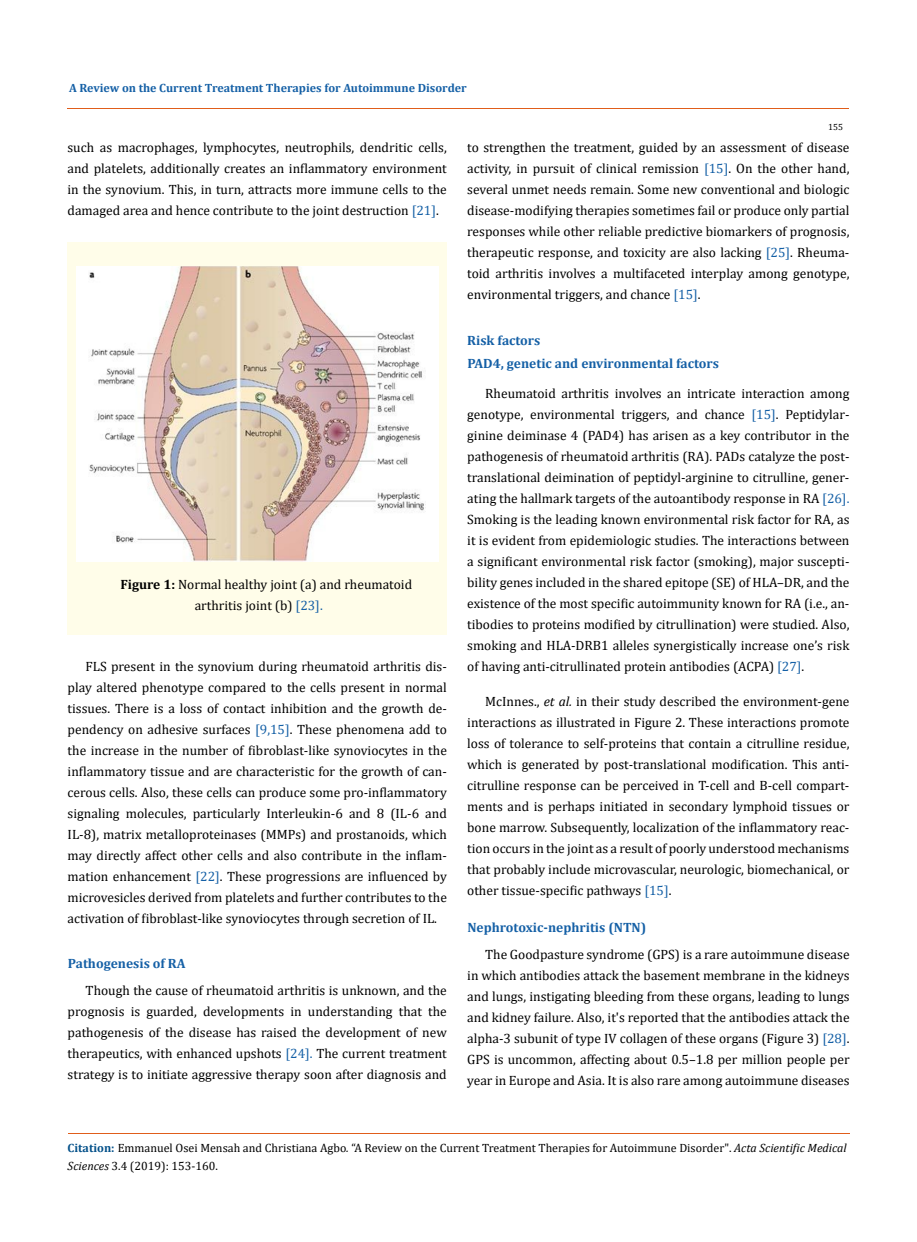
<style>
.page{position:relative;width:917px;height:1242px;background:#fff}
.page>*{position:absolute;margin:0;border:0;box-sizing:border-box;transform-origin:0 0}
.t1{font:13.5px/21px "Cambria";color:#000;text-align:justify}
.t2{font:700 13.5px "Cambria";color:#1560a6}
.t3{font:12px/18px "Cambria";color:#000}
.t4{font:700 12px "Cambria";color:#1560a6}
.t5{font:9px "Cambria";color:#000}
.s1{color:#1560a6}
.s2{font-weight:700}
.s3{font-style:italic}
.s4{font-weight:700;color:#035089}
</style>
<div class="page">
<hr style="left:67px;top:109px;width:782px;height:1px;background:#e05d1a">
<div style="left:68px;top:242px;width:379px;height:392px;background:#fffde9"></div>
<img style="left:77px;top:266px;width:361px;height:296px">
<hr style="left:68px;top:1133px;width:781px;height:1px;background:#e05d1a">
<p class="t4" style="left:69px;top:79px;width:399px">A Review on the Current Treatment Therapies for Autoimmune Disorder</p>
<p class="t5" style="left:828px;top:122px;width:16px">155</p>
<p class="t1" style="left:67px;top:136px;width:381px">such as macrophages, lymphocytes, neutrophils, dendritic cells, and platelets, additionally creates an inflammatory environment in the synovium. This, in turn, attracts more immune cells to the damaged area and hence contribute to the joint destruction <span class="s1">[21]</span>.</p>
<p class="t1" style="left:195px;top:574px;width:219px;text-indent:-74px"><span class="s2">Figure 1:</span> Normal healthy joint (a) and rheumatoid arthritis joint (b) <span class="s1">[23].</span></p>
<p class="t1" style="left:68px;top:656px;width:381px;text-indent:18px">FLS present in the synovium during rheumatoid arthritis dis&shy;play altered phenotype compared to the cells present in normal tissues. There is a loss of contact inhibition and the growth de&shy;pendency on adhesive surfaces <span class="s1">[9,15]</span>. These phenomena add to the increase in the number of fibroblast-like synoviocytes in the inflammatory tissue and are characteristic for the growth of can&shy;cerous cells. Also, these cells can produce some pro-inflammatory signaling molecules, particularly Interleukin-6 and 8 (IL-6 and IL-8), matrix metalloproteinases (MMPs) and prostanoids, which may directly affect other cells and also contribute in the inflam&shy;mation enhancement <span class="s1">[22]</span>. These progressions are influenced by microvesicles derived from platelets and further contributes to the activation of fibroblast-like synoviocytes through secretion of IL.</p>
<p class="t2" style="left:68px;top:954px;width:119px">Pathogenesis of RA</p>
<p class="t1" style="left:68px;top:980px;width:380px;text-indent:18px">Though the cause of rheumatoid arthritis is unknown, and the prognosis is guarded, developments in understanding that the pathogenesis of the disease has raised the development of new therapeutics, with enhanced upshots <span class="s1">[24].</span> The current treatment strategy is to initiate aggressive therapy soon after diagnosis and</p>
<p class="t1" style="left:467px;top:136px;width:384px">to strengthen the treatment, guided by an assessment of disease activity, in pursuit of clinical remission <span class="s1">[15]</span>. On the other hand, several unmet needs remain. Some new conventional and biologic disease-modifying therapies sometimes fail or produce only partial responses while other reliable predictive biomarkers of prognosis, therapeutic response, and toxicity are also lacking <span class="s1">[25]</span>. Rheuma&shy;toid arthritis involves a multifaceted interplay among genotype, environmental triggers, and chance <span class="s1">[15]</span>.</p>
<p class="t2" style="left:467px;top:331px;width:75px">Risk factors</p>
<p class="t2" style="left:467px;top:354px;width:253px">PAD4, genetic and environmental factors</p>
<p class="t1" style="left:467px;top:383px;width:384px;text-indent:18px">Rheumatoid arthritis involves an intricate interaction among genotype, environmental triggers, and chance <span class="s1">[15]</span>. Peptidylar&shy;ginine deiminase 4 (PAD4) has arisen as a key contributor in the pathogenesis of rheumatoid arthritis (RA). PADs catalyze the post&shy;translational deimination of peptidyl-arginine to citrulline, gener&shy;ating the hallmark targets of the autoantibody response in RA <span class="s1">[26].<br></span>Smoking is the leading known environmental risk factor for RA, as it is evident from epidemiologic studies. The interactions between a significant environmental risk factor (smoking), major suscepti&shy;bility genes included in the shared epitope (SE) of HLA–DR, and the existence of the most specific autoimmunity known for RA (i.e., an&shy;tibodies to proteins modified by citrullination) were studied. Also, smoking and HLA-DRB1 alleles synergistically increase one’s risk of having anti-citrullinated protein antibodies (ACPA) <span class="s1">[27]</span>.</p>
<p class="t1" style="left:467px;top:690px;width:384px;text-indent:18px">McInnes., <span class="s3">et al.</span> in their study described the environment-gene interactions as illustrated in Figure 2. These interactions promote loss of tolerance to self-proteins that contain a citrulline residue, which is generated by post-translational modification. This anti&shy;citrulline response can be perceived in T-cell and B-cell compart&shy;ments and is perhaps initiated in secondary lymphoid tissues or bone marrow. Subsequently, localization of the inflammatory reac&shy;tion occurs in the joint as a result of poorly understood mechanisms that probably include microvascular, neurologic, biomechanical, or other tissue-specific pathways <span class="s1">[15]</span>.</p>
<p class="t2" style="left:467px;top:918px;width:180px">Nephrotoxic-nephritis (NTN)</p>
<p class="t1" style="left:467px;top:944px;width:384px;text-indent:18px">The Goodpasture syndrome (GPS) is a rare autoimmune disease in which antibodies attack the basement membrane in the kidneys and lungs, instigating bleeding from these organs, leading to lungs and kidney failure. Also, it's reported that the antibodies attack the alpha-3 subunit of type IV collagen of these organs (Figure 3) <span class="s1">[28]</span>.<br>GPS is uncommon, affecting about 0.5–1.8 per million people per year in Europe and Asia. It is also rare among autoimmune diseases</p>
<p class="t3" style="left:68px;top:1139px;width:780px"><span class="s4">Citation:</span> Emmanuel Osei Mensah and Christiana Agbo<span class="s3">.</span> “A Review on the Current Treatment Therapies for Autoimmune Disorder". <span class="s3">Acta Scientific Medical<br>Sciences</span> 3.4 (2019): 153-160.</p>
</div>
